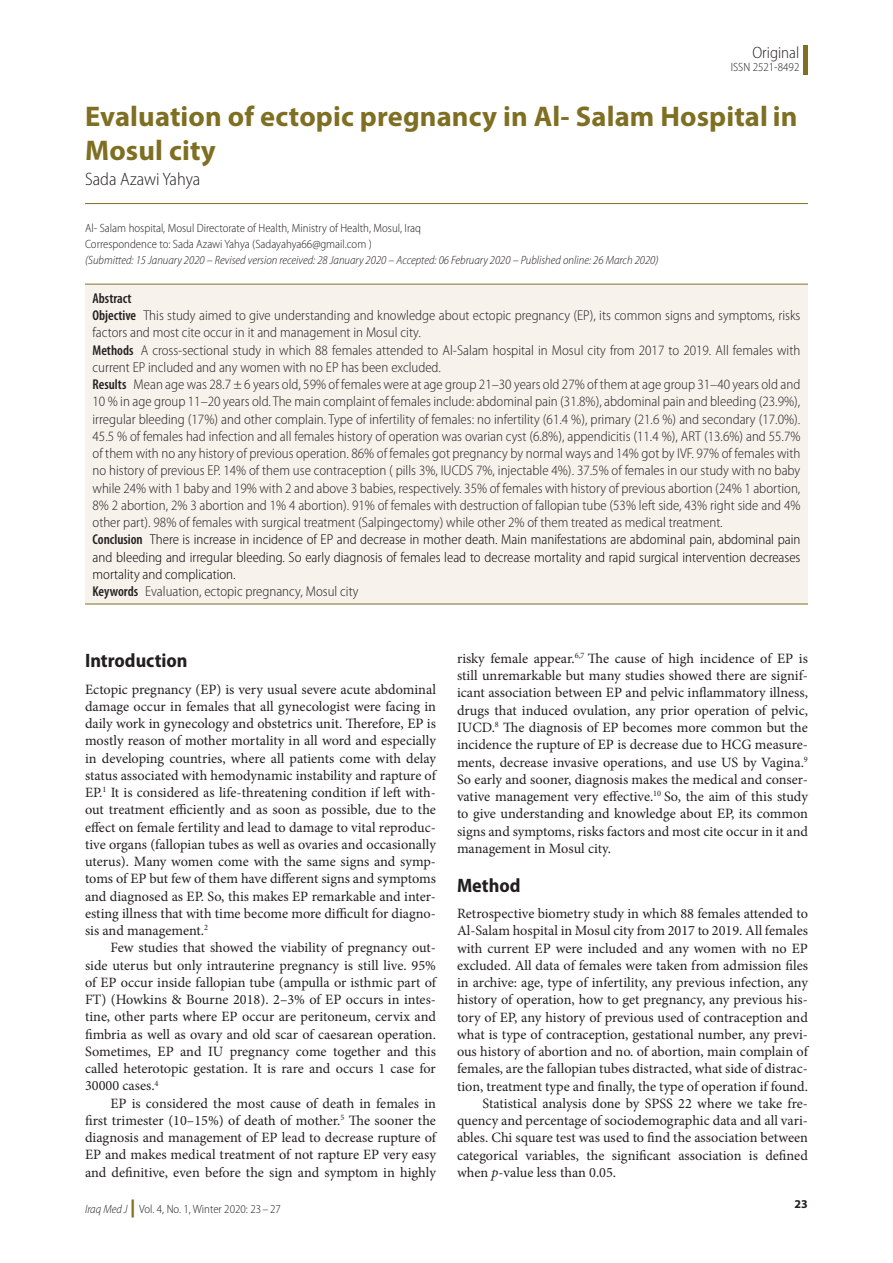
<style>
.page{position:relative;width:893px;height:1263px;background:#fff}
.page>*{position:absolute;margin:0;border:0;box-sizing:border-box;transform-origin:0 0}
.AT{font:700 28.5px/33.8px "Myriad Pro";letter-spacing:.005em;color:#7e6f22}
.t1{font:700 semi-condensed 19.5px "Myriad Pro";color:#231f20}
.AU{font:300 semi-condensed 18px "Myriad Pro";color:#231f20}
.t2{font:300 semi-condensed 16.5px "Myriad Pro";color:#231f20}
.Para{font:14.25px/17.2px "Minion Pro";color:#231f20;text-align:justify}
.ABS{font:300 semi-condensed 14.25px/17.2px "Myriad Pro";color:#231f20}
.Para-FL{font:14.25px/17.2px "Minion Pro";color:#231f20;text-align:justify}
.ABS-2{font:300 semi-condensed 14.25px/17.2px "Myriad Pro";color:#000;text-align:justify}
.ABS-3{font:600 condensed 14.25px "Myriad Pro";color:#231f20}
.AFF{font:300 semi-condensed 12px "Myriad Pro";color:#231f20}
.AFF-2{font:italic 300 semi-condensed 12px "Myriad Pro";color:#231f20}
.t3{font:700 12px "Myriad Pro";color:#231f20}
.s1{font-weight:600;font-stretch:condensed}
.s2{font-weight:600;font-stretch:condensed;color:#231f20}
.s3{font-style:italic}
.s4{font-weight:900;font-stretch:normal;font-size:18px;color:#7e6f22}
</style>
<div class="page">
<div style="left:803px;top:45px;width:5px;height:30px;background:#7e6f22"></div>
<hr style="left:85px;top:203px;width:723px;height:1px;background:#7e6f22">
<div style="left:85px;top:285px;width:723px;height:318px;background:#f7f2ec"></div>
<hr style="left:85px;top:284px;width:723px;height:1px;background:#7e6f22">
<hr style="left:85px;top:603px;width:723px;height:1px;background:#7e6f22">
<p class="t2" style="left:752px;top:42px;width:49px">Original</p>
<p class="AFF" style="left:731px;top:60px;width:70px">ISSN 2521-8492</p>
<p class="AT" style="left:85px;top:99px;width:714px">Evaluation of ectopic pregnancy in Al- Salam Hospital in<br>Mosul city</p>
<p class="AU" style="left:85px;top:168px;width:117px">Sada Azawi Yahya</p>
<p class="AFF" style="left:85px;top:221px;width:338px">Al- Salam hospital, Mosul Directorate of Health, Ministry of Health, Mosul, Iraq</p>
<p class="AFF" style="left:85px;top:237px;width:288px">Correspondence to: Sada Azawi Yahya (Sadayahya66@gmail.com )</p>
<p class="AFF-2" style="left:85px;top:253px;width:575px">(Submitted: 15 January 2020 – Revised version received: 28 January 2020 – Accepted: 06 February 2020 – Published online: 26 March 2020)</p>
<p class="ABS-3" style="left:93px;top:289px;width:41px">Abstract</p>
<p class="ABS" style="left:93px;top:307px;width:709px"><span class="s1">Objective</span> This study aimed to give understanding and knowledge about ectopic pregnancy (EP), its common signs and symptoms, risks factors and most cite occur in it and management in Mosul city.</p>
<p class="ABS" style="left:93px;top:341px;width:709px"><span class="s1">Methods</span> A cross-sectional study in which 88 females attended to Al-Salam hospital in Mosul city from 2017 to 2019. All females with current EP included and any women with no EP has been excluded.</p>
<p class="ABS" style="left:93px;top:376px;width:709px;text-align:justify"><span class="s1">Results</span> Mean age was 28.7 ± 6 years old, 59% of females were at age group 21–30 years old 27% of them at age group 31–40 years old and 10 % in age group 11–20 years old. The main complaint of females include: abdominal pain (31.8%), abdominal pain and bleeding (23.9%), irregular bleeding (17%) and other complain. Type of infertility of females: no infertility (61.4 %), primary (21.6 %) and secondary (17.0%).<br>45.5 % of females had infection and all females history of operation was ovarian cyst (6.8%), appendicitis (11.4 %), ART (13.6%) and 55.7% of them with no any history of previous operation. 86% of females got pregnancy by normal ways and 14% got by IVF. 97% of females with no history of previous EP. 14% of them use contraception ( pills 3%, IUCDS 7%, injectable 4%). 37.5% of females in our study with no baby while 24% with 1 baby and 19% with 2 and above 3 babies, respectively. 35% of females with history of previous abortion (24% 1 abortion, 8% 2 abortion, 2% 3 abortion and 1% 4 abortion). 91% of females with destruction of fallopian tube (53% left side, 43% right side and 4% other part). 98% of females with surgical treatment (Salpingectomy) while other 2% of them treated as medical treatment.</p>
<p class="ABS-2" style="left:93px;top:531px;width:709px"><span class="s2">Conclusion</span> There is increase in incidence of EP and decrease in mother death. Main manifestations are abdominal pain, abdominal pain and bleeding and irregular bleeding. So early diagnosis of females lead to decrease mortality and rapid surgical intervention decreases mortality and complication.</p>
<p class="ABS" style="left:93px;top:583px;width:268px"><span class="s1">Keywords</span> Evaluation, ectopic pregnancy, Mosul city</p>
<h1 class="t1" style="left:85px;top:648px;width:104px">Introduction</h1>
<p class="Para-FL" style="left:85px;top:680px;width:352px">Ectopic pregnancy (EP) is very usual severe acute abdominal damage occur in females that all gynecologist were facing in daily work in gynecology and obstetrics unit. Therefore, EP is mostly reason of mother mortality in all word and especially in developing countries, where all patients come with delay status associated with hemodynamic instability and rapture of EP.<sup>1</sup> It is considered as life-threatening condition if left with&shy;out treatment efficiently and as soon as possible, due to the effect on female fertility and lead to damage to vital reproduc&shy;tive organs (fallopian tubes as well as ovaries and occasionally uterus). Many women come with the same signs and symp&shy;toms of EP but few of them have different signs and symptoms and diagnosed as EP. So, this makes EP remarkable and inter&shy;esting illness that with time become more difficult for diagno&shy;sis and management.<sup>2</sup></p>
<p class="Para" style="left:85px;top:939px;width:352px;text-indent:26px">Few studies that showed the viability of pregnancy out&shy;side uterus but only intrauterine pregnancy is still live. 95% of EP occur inside fallopian tube (ampulla or isthmic part of FT) (Howkins &amp; Bourne 2018). 2–3% of EP occurs in intes&shy;tine, other parts where EP occur are peritoneum, cervix and fimbria as well as ovary and old scar of caesarean operation.<br>Sometimes, EP and IU pregnancy come together and this called heterotopic gestation. It is rare and occurs 1 case for 30000 cases.<sup>4</sup></p>
<p class="Para" style="left:85px;top:1094px;width:352px;text-indent:26px">EP is considered the most cause of death in females in first trimester (10–15%) of death of mother.<sup>5</sup> The sooner the diagnosis and management of EP lead to decrease rupture of EP and makes medical treatment of not rapture EP very easy and definitive, even before the sign and symptom in highly</p>
<p class="AFF" style="left:85px;top:1202px;width:197px"><span class="s3">Iraq Med J</span> <span class="s4">|</span> Vol. 4, No. 1, Winter 2020: 23 –27</p>
<p class="Para" style="left:457px;top:650px;width:352px">risky female appear.<sup>6,7</sup> The cause of high incidence of EP is still unremarkable but many studies showed there are signif&shy;icant association between EP and pelvic inflammatory illness, drugs that induced ovulation, any prior operation of pelvic, IUCD.<sup>8</sup> The diagnosis of EP becomes more common but the incidence the rupture of EP is decrease due to HCG measure&shy;ments, decrease invasive operations, and use US by Vagina.<sup>9<br></sup>So early and sooner, diagnosis makes the medical and conser&shy;vative management very effective.<sup>10</sup> So, the aim of this study to give understanding and knowledge about EP, its common signs and symptoms, risks factors and most cite occur in it and management in Mosul city.</p>
<h1 class="t1" style="left:457px;top:873px;width:65px">Method</h1>
<p class="Para-FL" style="left:457px;top:905px;width:352px">Retrospective biometry study in which 88 females attended to Al-Salam hospital in Mosul city from 2017 to 2019. All females with current EP were included and any women with no EP excluded. All data of females were taken from admission files in archive: age, type of infertility, any previous infection, any history of operation, how to get pregnancy, any previous his&shy;tory of EP, any history of previous used of contraception and what is type of contraception, gestational number, any previ&shy;ous history of abortion and no. of abortion, main complain of females, are the fallopian tubes distracted, what side of distrac&shy;tion, treatment type and finally, the type of operation if found.</p>
<p class="Para" style="left:457px;top:1095px;width:352px;text-indent:26px">Statistical analysis done by SPSS 22 where we take fre&shy;quency and percentage of sociodemographic data and all vari&shy;ables. Chi square test was used to find the association between categorical variables, the significant association is defined when <span class="s3">p</span>-value less than 0.05.</p>
<p class="t3" style="left:795px;top:1196px;width:15px">23</p>
</div>
